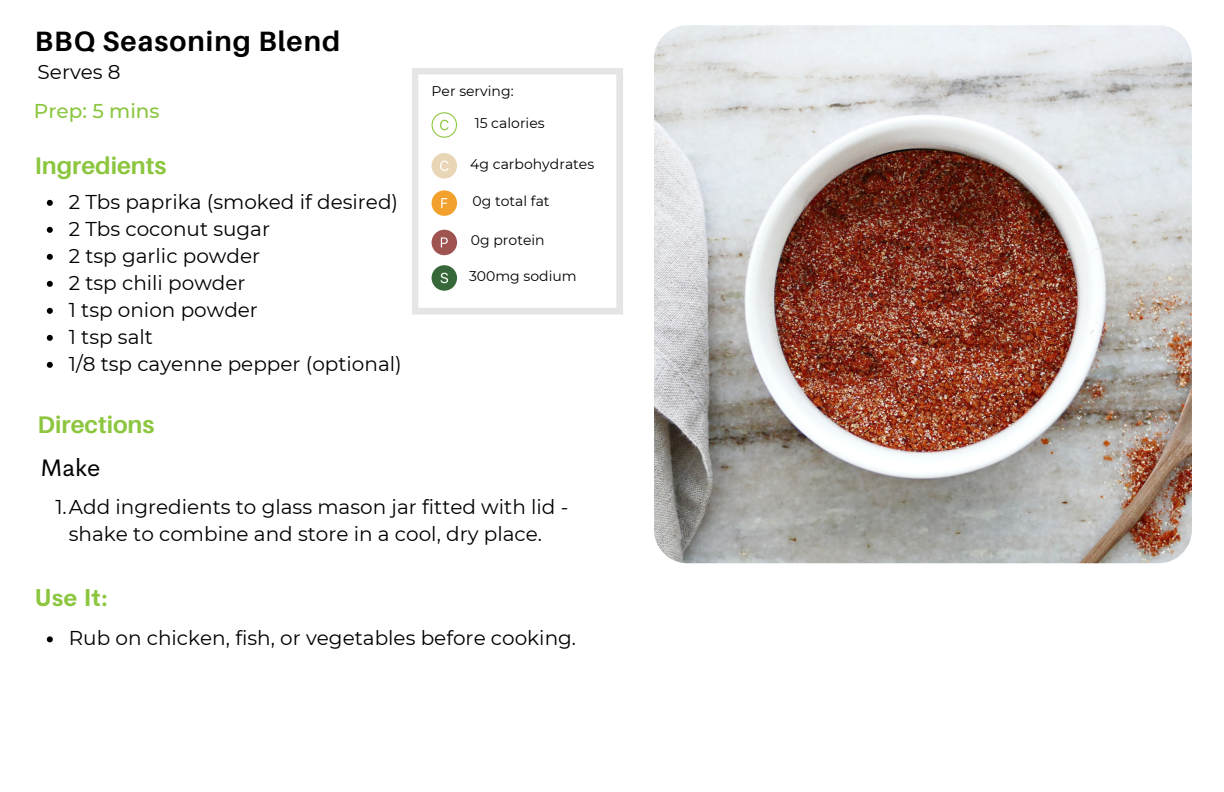
<style>
.page{position:relative;width:1224px;height:792px;background:#fff}
.page>*{position:absolute;margin:0;border:0;box-sizing:border-box;transform-origin:0 0}
.t1{font:700 28px "Aileron";letter-spacing:.035em;color:#000}
.t2{font:700 24px "Aileron";color:#8cc63f}
.t3{font:700 24px "Cerebri Sans";color:#8cc63f}
.t4{font:24px "Cerebri Sans";color:#000}
.t5{font:20px/27px "Montserrat";color:#000}
.t6{font:500 20px "Montserrat";color:#8cc63f}
.t7{font:14px "Montserrat";color:#000}
</style>
<div class="page">
<img style="left:654px;top:25px;width:538px;height:538px;border-radius:33px">
<svg style="left:412px;top:68px;width:211px;height:247px"></svg>
<svg style="left:432px;top:230px;width:25px;height:25px"></svg>
<svg style="left:432px;top:190px;width:25px;height:26px"></svg>
<svg style="left:432px;top:153px;width:25px;height:26px"></svg>
<svg style="left:432px;top:112px;width:25px;height:26px"></svg>
<svg style="left:47px;top:200px;width:6px;height:6px"></svg>
<svg style="left:47px;top:227px;width:6px;height:6px"></svg>
<svg style="left:47px;top:254px;width:6px;height:6px"></svg>
<svg style="left:47px;top:281px;width:6px;height:6px"></svg>
<svg style="left:47px;top:308px;width:6px;height:6px"></svg>
<svg style="left:47px;top:335px;width:6px;height:6px"></svg>
<svg style="left:47px;top:362px;width:6px;height:6px"></svg>
<svg style="left:432px;top:265px;width:25px;height:26px"></svg>
<svg style="left:47px;top:636px;width:6px;height:6px"></svg>
<p class="t1" style="left:35px;top:24px;width:307px">BBQ Seasoning Blend</p>
<p class="t5" style="left:38px;top:59px;width:85px">Serves 8</p>
<p class="t6" style="left:34px;top:99px;width:127px">Prep: 5 mins</p>
<p class="t2" style="left:35px;top:151px;width:133px">Ingredients</p>
<p class="t5" style="left:69px;top:188px;width:331px">2 Tbs paprika (smoked if desired)</p>
<p class="t5" style="left:69px;top:215px;width:203px">2 Tbs coconut sugar</p>
<p class="t5" style="left:69px;top:242px;width:193px">2 tsp garlic powder</p>
<p class="t5" style="left:69px;top:269px;width:178px">2 tsp chili powder</p>
<p class="t5" style="left:69px;top:296px;width:191px">1 tsp onion powder</p>
<p class="t5" style="left:69px;top:323px;width:86px">1 tsp salt</p>
<p class="t5" style="left:69px;top:350px;width:334px">1/8 tsp cayenne pepper (optional)</p>
<p class="t2" style="left:38px;top:410px;width:118px">Directions</p>
<p class="t7" style="left:432px;top:83px;width:84px">Per serving:</p>
<p class="t7" style="left:475px;top:114px;width:72px">15 calories</p>
<p class="t7" style="left:470px;top:155px;width:125px">4g carbohydrates</p>
<p class="t7" style="left:473px;top:192px;width:79px">0g total fat</p>
<p class="t7" style="left:471px;top:232px;width:75px">0g protein</p>
<p class="t7" style="left:469px;top:268px;width:109px">300mg sodium</p>
<p class="t4" style="left:41px;top:452px;width:61px">Make</p>
<p class="t5" style="left:69px;top:493px;width:501px;text-indent:-13px">1.Add ingredients to glass mason jar fitted with lid - shake to combine and store in a cool, dry place.</p>
<p class="t3" style="left:35px;top:582px;width:75px">Use It:</p>
<p class="t5" style="left:69px;top:625px;width:509px">Rub on chicken, fish, or vegetables before cooking.</p>
</div>
